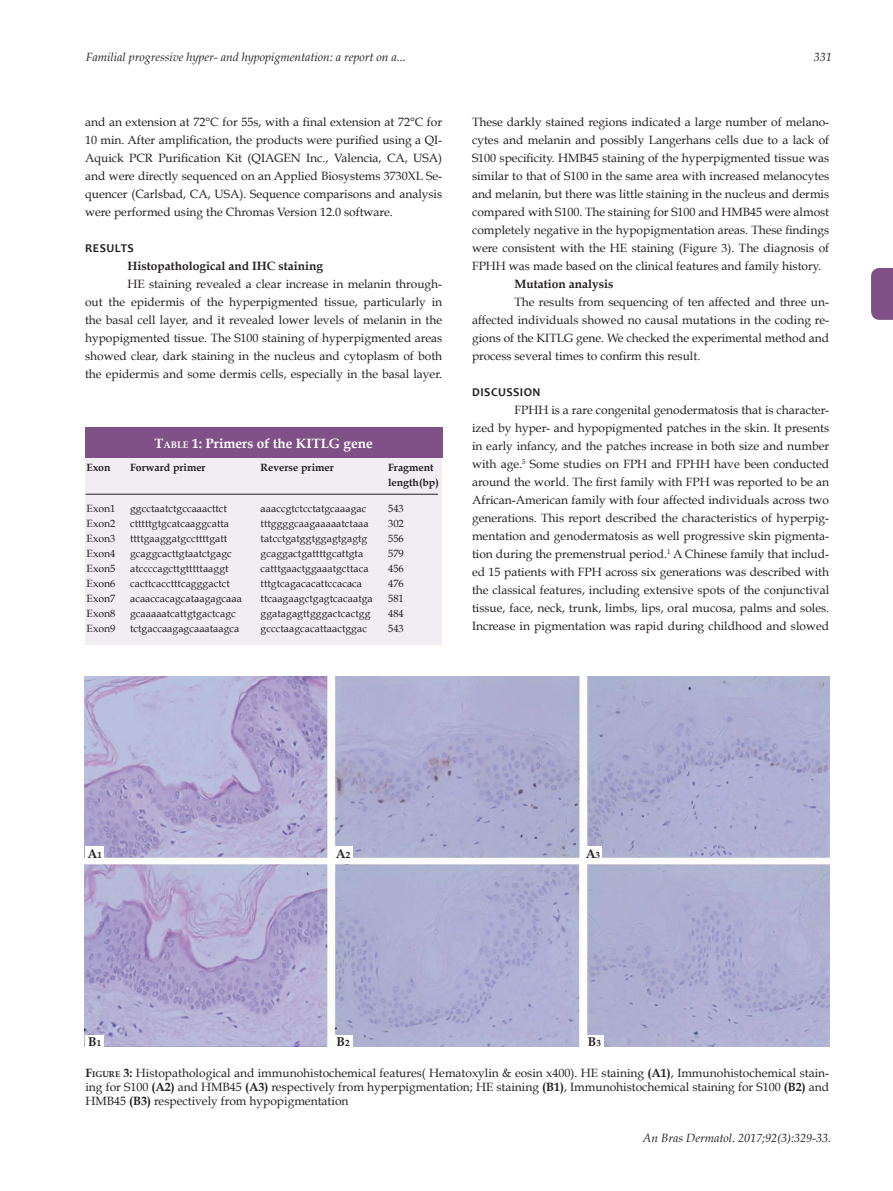
<style>
.page{position:relative;width:893px;height:1191px;background:#fff}
.page>*{position:absolute;margin:0;border:0;box-sizing:border-box;transform-origin:0 0}
.Normal__Web{font:700 13.5px "Book Antiqua";color:#fff}
.miolo{font:700 12.6px "Book Antiqua";color:#231f20}
.ABD-ING_-_2016_-_Fin{font:12px/18px "Book Antiqua";color:#231f20;text-align:justify}
.ABD-ING_-_2016{font:12px/18px "Book Antiqua";color:#231f20;text-align:justify}
.Normal__Web-2{font:12px/14.2px "Book Antiqua";color:#231f20;text-align:justify}
.t1{font:italic 12px "Book Antiqua";color:#231f20}
.ABD-ING_-_2016-2{font:700 12px "Book Antiqua";color:#231f20}
.ABD-ING_-_2016-3{font:700 12px "Candara";letter-spacing:.04em;color:#231f20}
.Normal__Web-3{font:10.5px "Book Antiqua";color:#231f20}
.Normal__Web-4{font:700 10.5px "Book Antiqua";color:#231f20}
.s1{font-style:inherit}
.s2{font-size:9.45px}
.s3{font-size:9px}
.s4{font-weight:700}
.s5{font-weight:700;font-size:8.4px}
</style>
<div class="page">
<svg style="left:871px;top:268px;width:22px;height:52px"></svg>
<div style="left:85px;top:431px;width:357px;height:213px;background:#f2edf3"></div>
<div style="left:85px;top:427px;width:357px;height:31px;background:#7f5186"></div>
<hr style="left:85px;top:494px;width:353px;height:1px;background:#231f20">
<img style="left:85px;top:676px;width:744px;height:371px">
<div style="left:85px;top:846px;width:19px;height:14px;background:#fff"></div>
<div style="left:334px;top:846px;width:18px;height:14px;background:#fff"></div>
<div style="left:584px;top:846px;width:18px;height:14px;background:#fff"></div>
<div style="left:85px;top:1034px;width:19px;height:14px;background:#fff"></div>
<div style="left:334px;top:1034px;width:18px;height:14px;background:#fff"></div>
<div style="left:585px;top:1034px;width:19px;height:14px;background:#fff"></div>
<p class="t1" style="left:86px;top:50px;width:321px">Familial progressive hyper- and hypopigmentation: a report on a...</p>
<p class="t1" style="left:814px;top:50px;width:19px">331</p>
<p class="ABD-ING_-_2016_-_Fin" style="left:85px;top:113px;width:359px">and an extension at 72°C for 55s, with a final extension at 72°C for 10 min. After amplification, the products were purified using a QI-Aquick PCR Purification Kit (QIAGEN Inc., Valencia, CA, USA) and were directly sequenced on an Applied Biosystems 3730XL Se&shy;quencer (Carlsbad, CA, USA). Sequence comparisons and analysis were performed using the Chromas Version 12.0 software.</p>
<p class="ABD-ING_-_2016-3" style="left:85px;top:241px;width:50px">RESULTS</p>
<p class="ABD-ING_-_2016-2" style="left:128px;top:259px;width:197px">Histopathological and IHC staining</p>
<p class="ABD-ING_-_2016_-_Fin" style="left:85px;top:275px;width:359px;text-indent:43px">HE staining revealed a clear increase in melanin through&shy;out the epidermis of the hyperpigmented tissue, particularly in the basal cell layer, and it revealed lower levels of melanin in the hypopigmented tissue. The S100 staining of hyperpigmented areas showed clear, dark staining in the nucleus and cytoplasm of both the epidermis and some dermis cells, especially in the basal layer.</p>
<p class="Normal__Web" style="left:154px;top:435px;width:220px"><span class="s1">T</span><span class="s2">ABLE</span> <span class="s1">1:</span> Primers of the KITLG gene</p>
<p class="Normal__Web-4" style="left:87px;top:461px;width:25px">Exon</p>
<p class="Normal__Web-4" style="left:130px;top:461px;width:77px">Forward primer</p>
<p class="Normal__Web-4" style="left:261px;top:461px;width:75px">Reverse primer</p>
<p class="Normal__Web-4" style="left:388px;top:461px;width:47px">Fragment</p>
<p class="Normal__Web-4" style="left:388px;top:476px;width:52px">length(bp)</p>
<p class="Normal__Web-3" style="left:87px;top:501px;width:30px">Exon1</p>
<p class="Normal__Web-3" style="left:130px;top:501px;width:98px">ggcctaatctgccaaacttct</p>
<p class="Normal__Web-3" style="left:261px;top:501px;width:107px">aaaccgtctcctatgcaaagac</p>
<p class="Normal__Web-3" style="left:388px;top:501px;width:17px">543</p>
<p class="Normal__Web-3" style="left:87px;top:516px;width:30px">Exon2</p>
<p class="Normal__Web-3" style="left:130px;top:516px;width:101px">ctttttgtgcatcaaggcatta</p>
<p class="Normal__Web-3" style="left:261px;top:516px;width:110px">tttggggcaagaaaaatctaaa</p>
<p class="Normal__Web-3" style="left:388px;top:516px;width:17px">302</p>
<p class="Normal__Web-3" style="left:87px;top:531px;width:30px">Exon3</p>
<p class="Normal__Web-3" style="left:130px;top:531px;width:99px">ttttgaaggatgccttttgatt</p>
<p class="Normal__Web-3" style="left:261px;top:531px;width:108px">tatcctgatggtggagtgagtg</p>
<p class="Normal__Web-3" style="left:388px;top:531px;width:17px">556</p>
<p class="Normal__Web-3" style="left:87px;top:546px;width:30px">Exon4</p>
<p class="Normal__Web-3" style="left:130px;top:546px;width:103px">gcaggcacttgtaatctgagc</p>
<p class="Normal__Web-3" style="left:261px;top:546px;width:104px">gcaggactgattttgcattgta</p>
<p class="Normal__Web-3" style="left:388px;top:546px;width:17px">579</p>
<p class="Normal__Web-3" style="left:87px;top:561px;width:30px">Exon5</p>
<p class="Normal__Web-3" style="left:130px;top:561px;width:100px">atccccagcttgtttttaaggt</p>
<p class="Normal__Web-3" style="left:261px;top:561px;width:109px">catttgaactggaaatgcttaca</p>
<p class="Normal__Web-3" style="left:388px;top:561px;width:17px">456</p>
<p class="Normal__Web-3" style="left:87px;top:576px;width:30px">Exon6</p>
<p class="Normal__Web-3" style="left:130px;top:576px;width:101px">cacttcacctttcagggactct</p>
<p class="Normal__Web-3" style="left:261px;top:576px;width:103px">tttgtcagacacattccacaca</p>
<p class="Normal__Web-3" style="left:388px;top:576px;width:17px">476</p>
<p class="Normal__Web-3" style="left:87px;top:591px;width:30px">Exon7</p>
<p class="Normal__Web-3" style="left:130px;top:591px;width:113px">acaaccacagcataagagcaaa</p>
<p class="Normal__Web-3" style="left:261px;top:591px;width:114px">ttcaagaagctgagtcacaatga</p>
<p class="Normal__Web-3" style="left:388px;top:591px;width:17px">581</p>
<p class="Normal__Web-3" style="left:87px;top:606px;width:30px">Exon8</p>
<p class="Normal__Web-3" style="left:130px;top:606px;width:107px">gcaaaaatcattgtgactcagc</p>
<p class="Normal__Web-3" style="left:261px;top:606px;width:111px">ggatagagttgggactcactgg</p>
<p class="Normal__Web-3" style="left:388px;top:606px;width:17px">484</p>
<p class="Normal__Web-3" style="left:87px;top:621px;width:30px">Exon9</p>
<p class="Normal__Web-3" style="left:130px;top:621px;width:111px">tctgaccaagagcaaataagca</p>
<p class="Normal__Web-3" style="left:261px;top:621px;width:108px">gccctaagcacattaactggac</p>
<p class="Normal__Web-3" style="left:388px;top:621px;width:17px">543</p>
<p class="ABD-ING_-_2016_-_Fin" style="left:472px;top:113px;width:359px">These darkly stained regions indicated a large number of melano&shy;cytes and melanin and possibly Langerhans cells due to a lack of S100 specificity. HMB45 staining of the hyperpigmented tissue was similar to that of S100 in the same area with increased melanocytes and melanin, but there was little staining in the nucleus and dermis compared with S100. The staining for S100 and HMB45 were almost completely negative in the hypopigmentation areas. These findings were consistent with the HE staining (Figure 3). The diagnosis of FPHH was made based on the clinical features and family history.</p>
<p class="ABD-ING_-_2016-2" style="left:514px;top:277px;width:100px">Mutation analysis</p>
<p class="ABD-ING_-_2016" style="left:472px;top:293px;width:359px;text-indent:43px">The results from sequencing of ten affected and three un&shy;affected individuals showed no causal mutations in the coding re&shy;gions of the KITLG gene. We checked the experimental method and process several times to confirm this result.</p>
<p class="ABD-ING_-_2016-3" style="left:472px;top:385px;width:70px">DISCUSSION</p>
<p class="ABD-ING_-_2016" style="left:472px;top:401px;width:359px;text-indent:43px">FPHH is a rare congenital genodermatosis that is character&shy;ized by hyper- and hypopigmented patches in the skin. It presents in early infancy, and the patches increase in both size and number with age.<sup>5</sup> Some studies on FPH and FPHH have been conducted around the world. The first family with FPH was reported to be an African-American family with four affected individuals across two generations. This report described the characteristics of hyperpig&shy;mentation and genodermatosis as well progressive skin pigmenta&shy;tion during the premenstrual period.<sup>1</sup> A Chinese family that includ&shy;ed 15 patients with FPH across six generations was described with the classical features, including extensive spots of the conjunctival tissue, face, neck, trunk, limbs, lips, oral mucosa, palms and soles.<br>Increase in pigmentation was rapid during childhood and slowed</p>
<p class="miolo" style="left:88px;top:846px;width:16px">A<span class="s3">1</span></p>
<p class="miolo" style="left:336px;top:846px;width:16px">A<span class="s3">2</span></p>
<p class="miolo" style="left:586px;top:846px;width:16px">A<span class="s3">3</span></p>
<p class="miolo" style="left:88px;top:1034px;width:14px">B<span class="s3">1</span></p>
<p class="miolo" style="left:337px;top:1034px;width:14px">B<span class="s3">2</span></p>
<p class="miolo" style="left:588px;top:1034px;width:14px">B<span class="s3">3</span></p>
<p class="Normal__Web-2" style="left:85px;top:1065px;width:745px"><span class="s4">F</span><span class="s5">IGURE</span> <span class="s4">3:</span> Histopathological and immunohistochemical features( Hematoxylin &amp; eosin x400). HE staining <span class="s4">(A1)</span>, Immunohistochemical stain&shy;ing for S100 <span class="s4">(A2)</span> and HMB45 <span class="s4">(A3)</span> respectively from hyperpigmentation; HE staining <span class="s4">(B1)</span>, Immunohistochemical staining for S100 <span class="s4">(B2)</span> and HMB45 <span class="s4">(B3)</span> respectively from hypopigmentation</p>
<p class="t1" style="left:643px;top:1131px;width:190px">An Bras Dermatol. 2017;92(3):329-33.</p>
</div>
